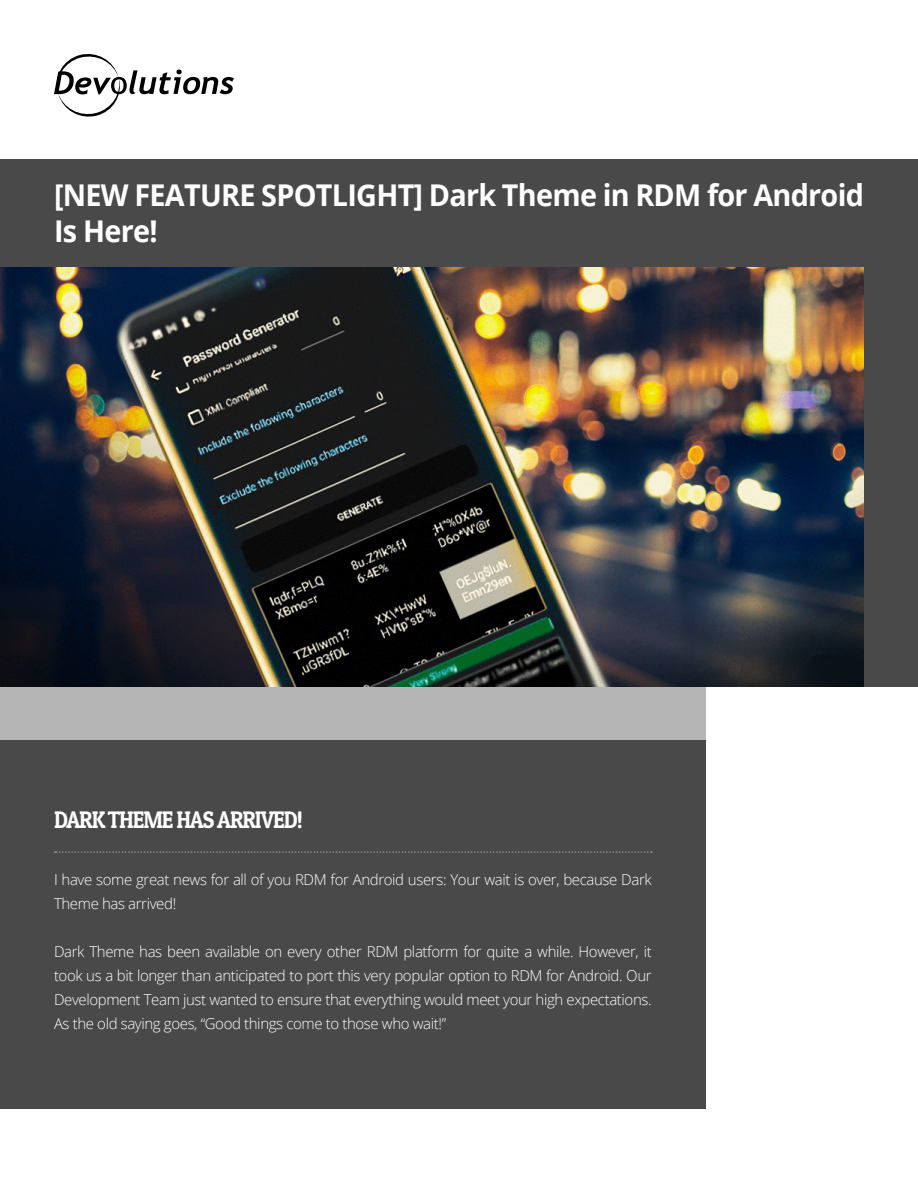
<style>
.page{position:relative;width:918px;height:1188px;background:#fff}
.page>*{position:absolute;margin:0;border:0;box-sizing:border-box;transform-origin:0 0}
.t1{font:700 30px/36px "Open Sans";letter-spacing:-.025em;color:#fff;scale:.96 1}
.t2{font:24px "Patua One";letter-spacing:-.05em;color:#fff;scale:.9 1}
.t3{font:300 15px/24px "Open Sans";letter-spacing:-.025em;color:#fff}
</style>
<div class="page">
<div style="left:0;top:159px;width:918px;height:527px;background:#494949"></div>
<svg style="left:54px;top:54px;width:180px;height:63px"></svg>
<div style="left:0;top:686px;width:706px;height:327px;background:#b5b5b5"></div>
<div style="left:0;top:740px;width:706px;height:369px;background:#494949"></div>
<svg style="left:55px;top:851px;width:597px;height:2px"></svg>
<img style="left:0;top:267px;width:864px;height:419px">
<p class="t1" style="left:54px;top:177px;width:845px">[NEW FEATURE SPOTLIGHT] Dark Theme in RDM for Android<br>Is Here!</p>
<p class="t2" style="left:54px;top:805px;width:278px">DARK THEME HAS ARRIVED!</p>
<p class="t3" style="left:54px;top:868px;width:599px">I have some great news for all of you RDM for Android users: Your wait is over, because Dark<br>Theme has arrived!</p>
<p class="t3" style="left:54px;top:940px;width:599px;text-align:justify">Dark Theme has been available on every other RDM platform for quite a while. However, it took us a bit longer than anticipated to port this very popular option to RDM for Android. Our Development Team just wanted to ensure that everything would meet your high expectations.<br>As the old saying goes, “Good things come to those who wait!”</p>
</div>
